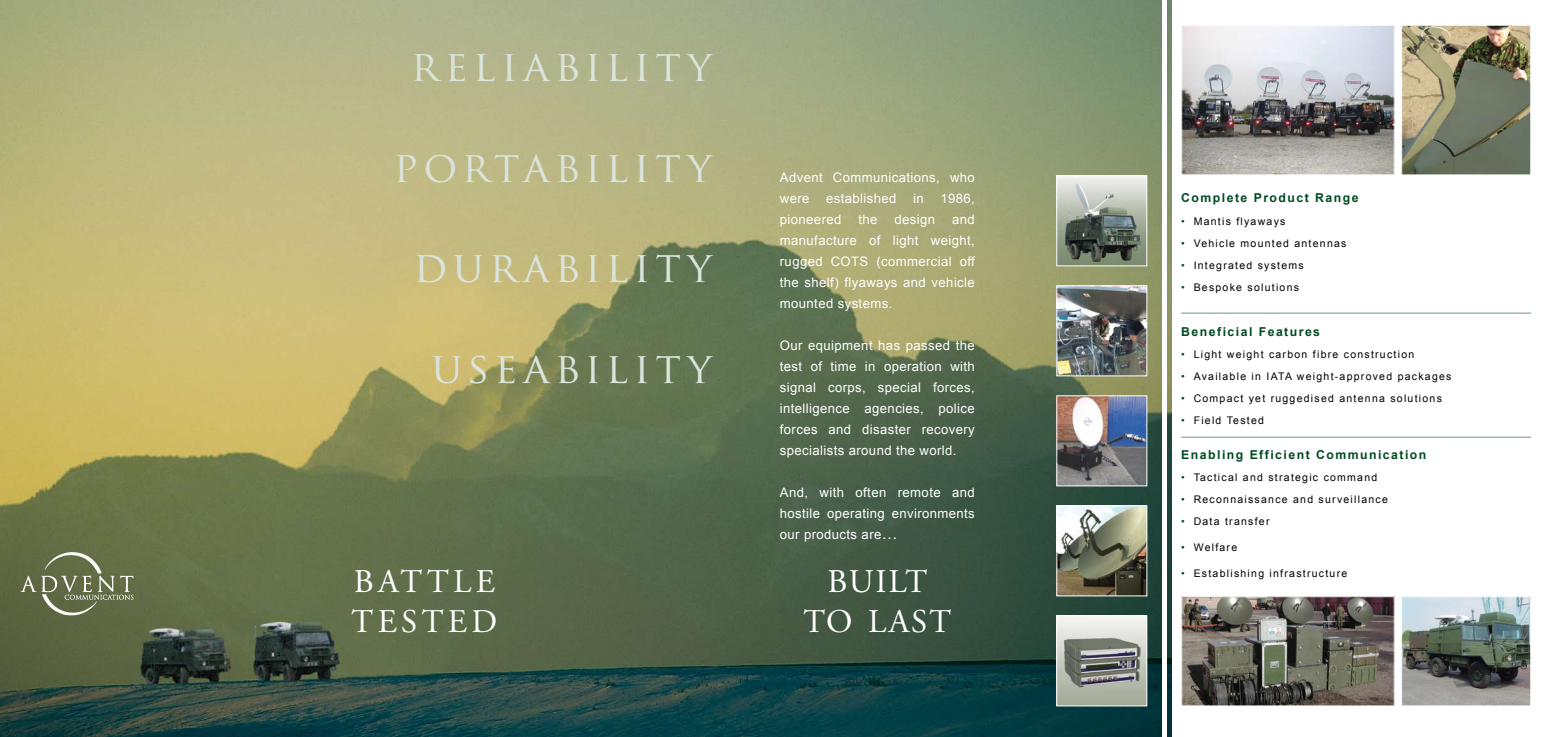
<style>
.page{position:relative;width:1556px;height:737px;background:#fff}
.page>*{position:absolute;margin:0;border:0;box-sizing:border-box;transform-origin:0 0}
.t1{font:42px "Trajan Pro";letter-spacing:.13em;color:#dae4db}
.t2{font:33.07px/40.2px "Adobe Garamond";letter-spacing:.13em;color:#fff}
.t3{font:33.07px/40.2px "Adobe Garamond";letter-spacing:.055em;color:#fff;text-align:center}
.t4{font:13.12px/21px "Arial";letter-spacing:.03em;color:#fff;text-align:justify}
.t5{font:700 12.25px "Arial";letter-spacing:.12em;color:#004a22}
.t6{font:10.5px "Arial";letter-spacing:.12em;color:#000}
.s1{font-size:15.75px}
.s2{color:#004a22}
</style>
<div class="page">
<img style="left:0;top:0;width:1171px;height:737px">
<img style="left:21px;top:552px;width:112px;height:40px">
<div style="left:1162px;top:0;width:5px;height:737px;background:#fff"></div>
<img style="left:1402px;top:27px;width:126px;height:146px">
<div style="left:1400px;top:25px;width:130px;height:150px;border:1px solid #fff"></div>
<img style="left:1058px;top:177px;width:87px;height:87px">
<div style="left:1056px;top:175px;width:91px;height:91px;border:1px solid #fff"></div>
<img style="left:1058px;top:287px;width:87px;height:87px">
<div style="left:1056px;top:285px;width:91px;height:91px;border:1px solid #fff"></div>
<img style="left:1058px;top:397px;width:87px;height:87px">
<div style="left:1056px;top:395px;width:91px;height:91px;border:1px solid #fff"></div>
<img style="left:1058px;top:507px;width:87px;height:87px">
<div style="left:1056px;top:505px;width:91px;height:91px;border:1px solid #fff"></div>
<img style="left:1058px;top:617px;width:87px;height:87px">
<div style="left:1056px;top:615px;width:91px;height:91px;border:1px solid #fff"></div>
<img style="left:1183px;top:598px;width:209px;height:106px">
<div style="left:1181px;top:596px;width:213px;height:110px;border:1px solid #fff"></div>
<img style="left:1402px;top:598px;width:126px;height:106px">
<div style="left:1400px;top:596px;width:130px;height:110px;border:1px solid #fff"></div>
<img style="left:1183px;top:27px;width:209px;height:146px">
<div style="left:1181px;top:25px;width:213px;height:150px;border:1px solid #fff"></div>
<hr style="left:1181px;top:313px;width:349px;height:1px;background:#729579">
<hr style="left:1181px;top:437px;width:349px;height:1px;background:#729579">
<h1 class="t1" style="left:411px;top:39px;width:302px">RELIABILITY</h1>
<h1 class="t1" style="left:393px;top:140px;width:319px">PORTABILITY</h1>
<h1 class="t1" style="left:413px;top:240px;width:299px">DURABILITY</h1>
<h1 class="t1" style="left:431px;top:341px;width:281px">USEABILITY</h1>
<h2 class="t2" style="left:351px;top:562px;width:147px">BATTLE<br>TESTED</h2>
<p class="t4" style="left:779px;top:167px;width:196px">Advent Communications, who were</p>
<p class="t4" style="left:826px;top:188px;width:72px">established</p>
<p class="t4" style="left:913px;top:188px;width:12px">in</p>
<p class="t4" style="left:940px;top:188px;width:36px">1986,</p>
<p class="t4" style="left:779px;top:209px;width:63px">pioneered</p>
<p class="t4" style="left:858px;top:209px;width:21px">the</p>
<p class="t4" style="left:894px;top:209px;width:42px">design</p>
<p class="t4" style="left:779px;top:209px;width:196px;text-indent:172px">and manufacture of light weight, rugged COTS (commercial off the shelf) flyaways and vehicle mounted systems.</p>
<p class="t4" style="left:779px;top:335px;width:196px">Our equipment has passed the test of time in operation with signal corps, special forces, intelligence agencies, police forces and disaster recovery specialists around the world.</p>
<p class="t4" style="left:779px;top:482px;width:196px">And, with often remote and hostile operating environments our products are<span class="s1">…</span></p>
<h2 class="t3" style="left:803px;top:561px;width:149px">BUILT<br>TO LAST</h2>
<p class="t5" style="left:1181px;top:191px;width:179px">Complete Product Range</p>
<p class="t6" style="left:1181px;top:215px;width:106px"><span class="s2">•</span> Mantis flyaways</p>
<p class="t6" style="left:1181px;top:237px;width:167px"><span class="s2">•</span> Vehicle mounted antennas</p>
<p class="t6" style="left:1181px;top:259px;width:124px"><span class="s2">•</span> Integrated systems</p>
<p class="t6" style="left:1181px;top:281px;width:119px"><span class="s2">•</span> Bespoke solutions</p>
<p class="t5" style="left:1181px;top:324px;width:140px">Beneficial Features</p>
<p class="t6" style="left:1181px;top:348px;width:234px"><span class="s2">•</span> Light weight carbon fibre construction</p>
<p class="t6" style="left:1181px;top:370px;width:272px"><span class="s2">•</span> Available in IATA weight-approved packages</p>
<p class="t6" style="left:1181px;top:392px;width:262px"><span class="s2">•</span> Compact yet ruggedised antenna solutions</p>
<p class="t6" style="left:1181px;top:415px;width:84px"><span class="s2">•</span> Field Tested</p>
<p class="t5" style="left:1181px;top:447px;width:247px">Enabling Efficient Communication</p>
<p class="t6" style="left:1181px;top:471px;width:197px"><span class="s2">•</span> Tactical and strategic command</p>
<p class="t6" style="left:1181px;top:493px;width:208px"><span class="s2">•</span> Reconnaissance and surveillance</p>
<p class="t6" style="left:1181px;top:515px;width:90px"><span class="s2">•</span> Data transfer</p>
<p class="t6" style="left:1181px;top:541px;width:57px"><span class="s2">•</span> Welfare</p>
<p class="t6" style="left:1181px;top:567px;width:167px"><span class="s2">•</span> Establishing infrastructure</p>
</div>
